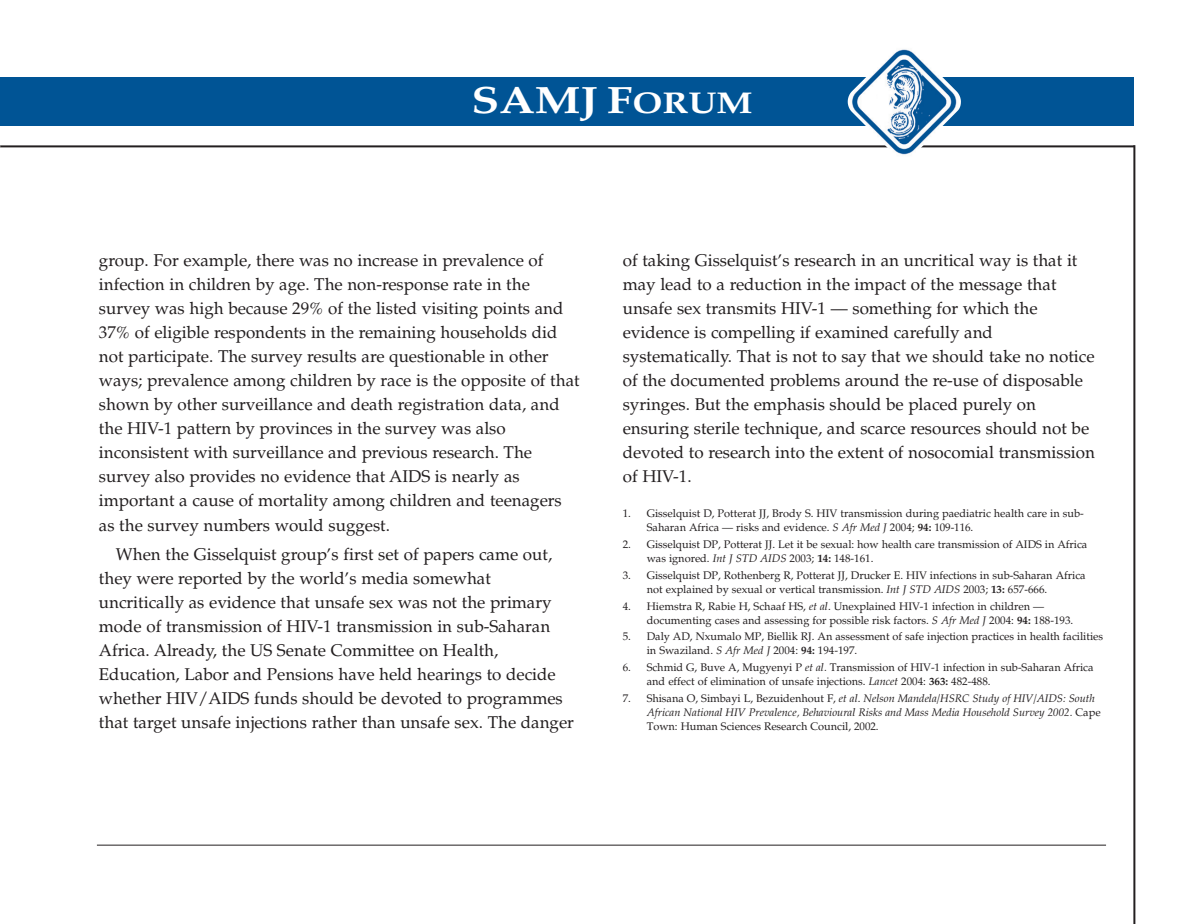
<style>
.page{position:relative;width:1190px;height:924px;background:#fff}
.page>*{position:absolute;margin:0;border:0;box-sizing:border-box;transform-origin:0 0}
.t1{font:700 38px "Palatino";color:#fff;scale:1.2 1}
.t2{font:17px/24px "Palatino";color:#231f20}
.t3{font:11px/14px "Palatino";color:#231f20}
.t4{font:italic 11px/14px "Palatino";color:#231f20}
.s1{font-size:30px}
.s2{font-style:italic}
.s3{font-weight:700}
.s4{font-style:normal}
</style>
<div class="page">
<hr style="left:1133px;top:145px;width:2px;height:778px;background:#231f20">
<div style="left:1px;top:77px;width:1133px;height:48px;background:#005495"></div>
<hr style="left:1px;top:145px;width:1133px;height:2px;background:#231f20">
<img style="left:848px;top:49px;width:113px;height:106px">
<hr style="left:0;top:77px;width:1px;height:48px;background:#005495">
<hr style="left:97px;top:844px;width:1009px;height:1px;background:#231f20">
<h1 class="t1" style="left:472px;top:85px;width:236px">SAMJ F<span class="s1">ORUM</span></h1>
<p class="t2" style="left:99px;top:250px;width:482px">group. For example, there was no increase in prevalence of infection in children by age. The non-response rate in the survey was high because 29% of the listed visiting points and 37% of eligible respondents in the remaining households did not participate. The survey results are questionable in other ways; prevalence among children by race is the opposite of that shown by other surveillance and death registration data, and the HIV-1 pattern by provinces in the survey was also inconsistent with surveillance and previous research. The survey also provides no evidence that AIDS is nearly as important a cause of mortality among children and teenagers as the survey numbers would suggest.</p>
<p class="t2" style="left:99px;top:544px;width:476px;text-indent:17px">When the Gisselquist group’s first set of papers came out, they were reported by the world’s media somewhat uncritically as evidence that unsafe sex was not the primary mode of transmission of HIV-1 transmission in sub-Saharan Africa. Already, the US Senate Committee on Health, Education, Labor and Pensions have held hearings to decide whether HIV/AIDS funds should be devoted to programmes that target unsafe injections rather than unsafe sex. The danger</p>
<p class="t2" style="left:623px;top:250px;width:474px">of taking Gisselquist’s research in an uncritical way is that it may lead to a reduction in the impact of the message that unsafe sex transmits HIV-1 — something for which the evidence is compelling if examined carefully and systematically. That is not to say that we should take no notice of the documented problems around the re-use of disposable syringes. But the emphasis should be placed purely on ensuring sterile technique, and scarce resources should not be devoted to research into the extent of nosocomial transmission of HIV-1.</p>
<p class="t3" style="left:647px;top:507px;width:439px;text-indent:-24px">1. Gisselquist D, Potterat JJ, Brody S. HIV transmission during paediatric health care in sub-<br>Saharan Africa — risks and evidence. <span class="s2">S Afr Med J</span> 2004; <span class="s3">94:</span> 109-116.</p>
<p class="t3" style="left:647px;top:538px;width:442px;text-indent:-24px">2. Gisselquist DP, Potterat JJ. Let it be sexual: how health care transmission of AIDS in Africa was ignored. <span class="s2">Int J STD AIDS</span> 2003; <span class="s3">14:</span> 148-161.</p>
<p class="t3" style="left:647px;top:569px;width:440px;text-indent:-24px">3. Gisselquist DP, Rothenberg R, Potterat JJ, Drucker E. HIV infections in sub-Saharan Africa not explained by sexual or vertical transmission. <span class="s2">Int J STD AIDS</span> 2003; <span class="s3">13:</span> 657-666.</p>
<p class="t3" style="left:647px;top:600px;width:428px;text-indent:-24px">4. Hiemstra R, Rabie H, Schaaf HS, <span class="s2">et al</span>. Unexplained HIV-1 infection in children — documenting cases and assessing for possible risk factors. <span class="s2">S Afr Med J</span> 2004: <span class="s3">94:</span> 188-193.</p>
<p class="t3" style="left:647px;top:630px;width:458px;text-indent:-24px">5. Daly AD, Nxumalo MP, Biellik RJ. An assessment of safe injection practices in health facilities in Swaziland. <span class="s2">S Afr Med J</span> 2004: <span class="s3">94:</span> 194-197.</p>
<p class="t3" style="left:647px;top:661px;width:448px;text-indent:-24px">6. Schmid G, Buve A, Mugyenyi P <span class="s2">et al.</span> Transmission of HIV-1 infection in sub-Saharan Africa and effect of elimination of unsafe injections. <span class="s2">Lancet</span> 2004: <span class="s3">363:</span> 482-488.</p>
<p class="t4" style="left:647px;top:692px;width:455px;text-indent:-24px"><span class="s4">7. Shisana O, Simbayi L, Bezuidenhout F,</span> et al<span class="s4">.</span> Nelson Mandela/HSRC Study of HIV/AIDS: South<br>African National HIV Prevalence, Behavioural Risks and Mass Media Household Survey 2002. <span class="s4">Cape<br>Town: Human Sciences Research Council, 2002.</span></p>
</div>
